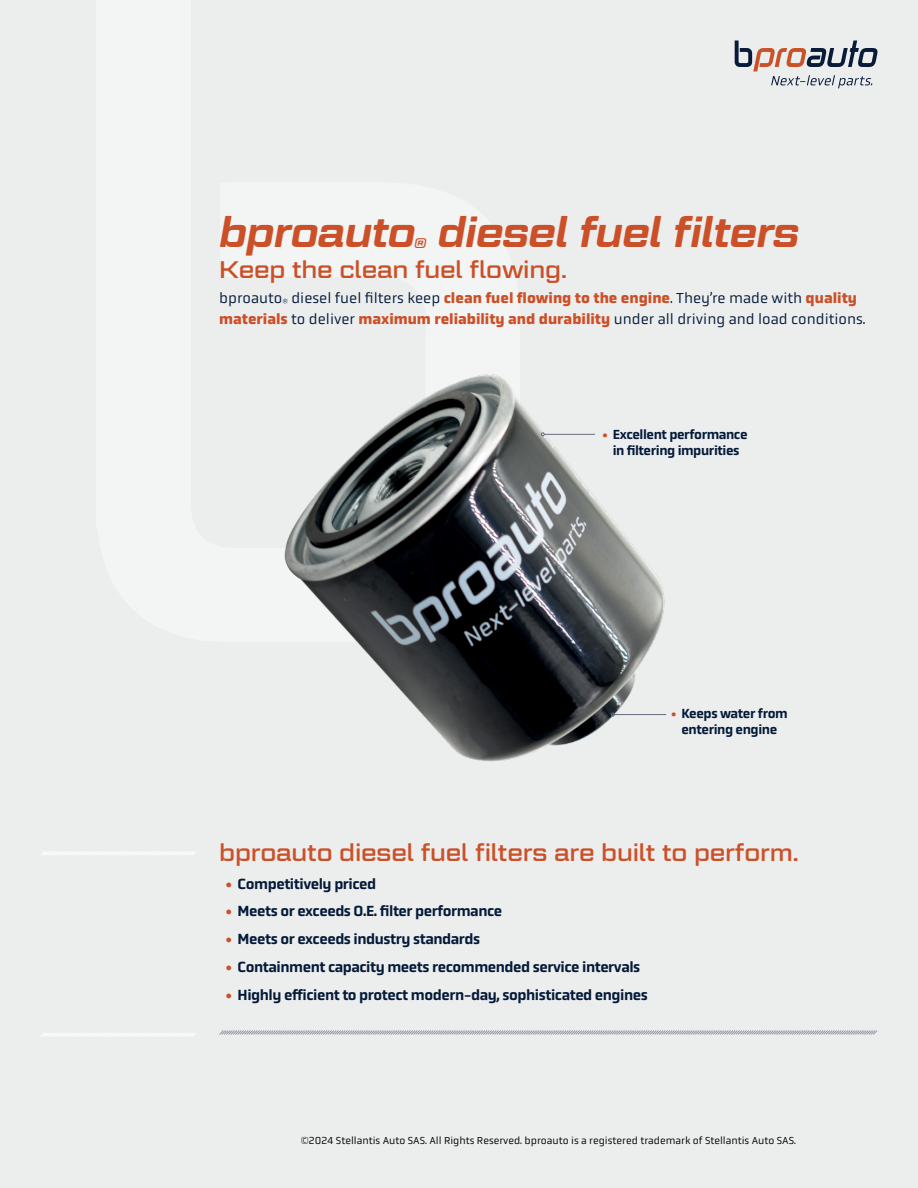
<style>
.page{position:relative;width:918px;height:1188px;background:#fff}
.page>*{position:absolute;margin:0;border:0;box-sizing:border-box;transform-origin:0 0}
.t1{font:italic 600 42px "Geom Graphic";letter-spacing:-.02em;color:#cb5028}
.t2{font:24px "Geom Graphic";letter-spacing:-.01em;color:#cb5028}
.t3{font:500 15px "Obvia";letter-spacing:-.03em;color:#041a39}
.t4{font:15px/21px "Obvia";color:#041a39}
.t5{font:italic 13.95px "Geom Graphic";color:#cb5028}
.t6{font:500 13.5px/16.2px "Obvia";letter-spacing:-.03em;color:#041a39;text-align:center}
.t7{font:10.5px "Obvia";color:#000}
.s1{font-weight:700;color:#cb5028}
.s2{color:#cb5028}
</style>
<div class="page">
<div style="left:0;top:0;width:918px;height:1187px;background:#eceded"></div>
<svg style="left:735px;top:40px;width:143px;height:48px"></svg>
<svg style="left:219px;top:1030px;width:659px;height:5px"></svg>
<svg style="left:41px;top:1033px;width:155px;height:4px"></svg>
<svg style="left:41px;top:851px;width:155px;height:4px"></svg>
<img style="left:284px;top:374px;width:383px;height:388px">
<hr style="left:544px;top:434px;width:51px;height:1px;background:#6a6b80">
<svg style="left:541px;top:432px;width:4px;height:4px"></svg>
<hr style="left:614px;top:714px;width:52px;height:1px;background:#6a6b80">
<h1 class="t1" style="left:219px;top:207px;width:198px">bproauto</h1>
<p class="t5" style="left:414px;top:234px;width:14px">®</p>
<h1 class="t1" style="left:438px;top:207px;width:363px">diesel fuel filters</h1>
<h2 class="t2" style="left:219px;top:255px;width:350px">Keep the clean fuel flowing.</h2>
<p class="t4" style="left:219px;top:288px;width:648px">bproauto<sub>®</sub> diesel fuel filters keep <span class="s1">clean fuel flowing to the engine</span>. They’re made with <span class="s1">quality materials</span> to deliver <span class="s1">maximum reliability and durability</span> under all driving and load conditions.</p>
<p class="t6" style="left:602px;top:426px;width:147px"><span class="s2">•</span> Excellent performance in filtering impurities</p>
<p class="t6" style="left:671px;top:705px;width:118px"><span class="s2">•</span> Keeps water from entering engine</p>
<h2 class="t2" style="left:219px;top:838px;width:581px">bproauto diesel fuel filters are built to perform.</h2>
<p class="t3" style="left:226px;top:875px;width:152px"><span class="s1">•</span> Competitively priced</p>
<p class="t3" style="left:226px;top:902px;width:278px"><span class="s1">•</span> Meets or exceeds O.E. filter performance</p>
<p class="t3" style="left:226px;top:930px;width:256px"><span class="s1">•</span> Meets or exceeds industry standards</p>
<p class="t3" style="left:226px;top:958px;width:416px"><span class="s1">•</span> Containment capacity meets recommended service intervals</p>
<p class="t3" style="left:226px;top:986px;width:423px"><span class="s1">•</span> Highly efficient to protect modern-day, sophisticated engines</p>
<p class="t7" style="left:301px;top:1134px;width:497px">©2024 Stellantis Auto SAS. All Rights Reserved. bproauto is a registered trademark of Stellantis Auto SAS.</p>
</div>
